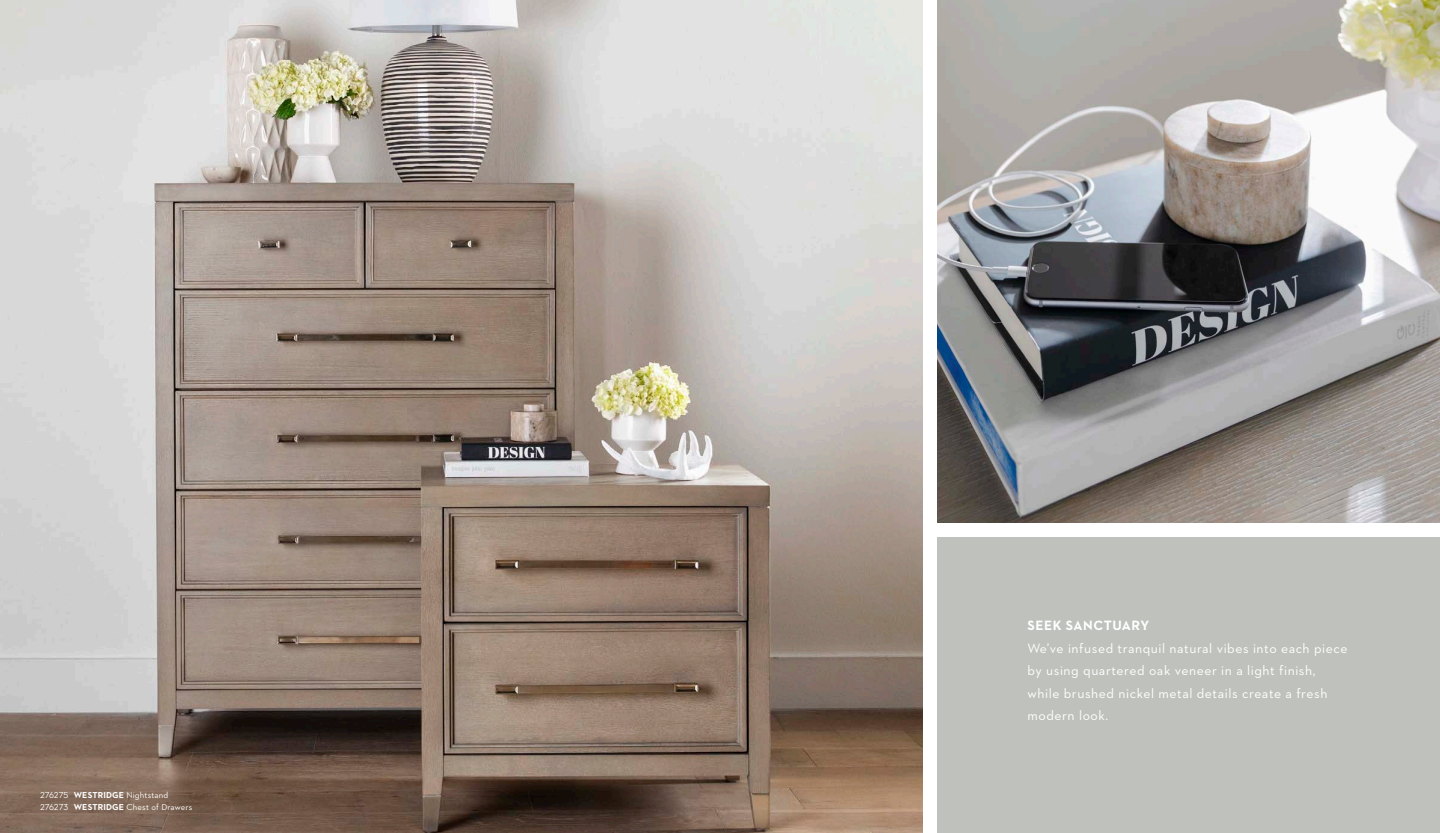
<style>
.page{position:relative;width:1440px;height:833px;background:#fff}
.page>*{position:absolute;margin:0;border:0;box-sizing:border-box;transform-origin:0 0}
.t1{font:13.75px/22.5px "Neutraface 2 Text";letter-spacing:.04em;color:#fff}
.t2{font:700 13.75px "Neutraface 2 Text";letter-spacing:.04em;color:#fff}
.Merch_Copy_Black{font:8.75px "Neutraface 2 Text";letter-spacing:.015em;color:#fff}
.s1{font-weight:700}
</style>
<div class="page">
<img style="left:0;top:0;width:922px;height:832px">
<img style="left:938px;top:0;width:502px;height:522px">
<div style="left:938px;top:537px;width:502px;height:295px;background:#bfc1bc"></div>
<p class="Merch_Copy_Black" style="left:40px;top:789px;width:130px">276275 <span class="s1">WESTRIDGE</span> Nightstand</p>
<p class="Merch_Copy_Black" style="left:40px;top:802px;width:154px">276273 <span class="s1">WESTRIDGE</span> Chest of Drawers</p>
<p class="t2" style="left:1028px;top:617px;width:123px">SEEK SANCTUARY</p>
<p class="t1" style="left:1028px;top:636px;width:321px">We’ve infused tranquil natural vibes into each piece by using quartered oak veneer in a light finish, while brushed nickel metal details create a fresh modern look.</p>
</div>
